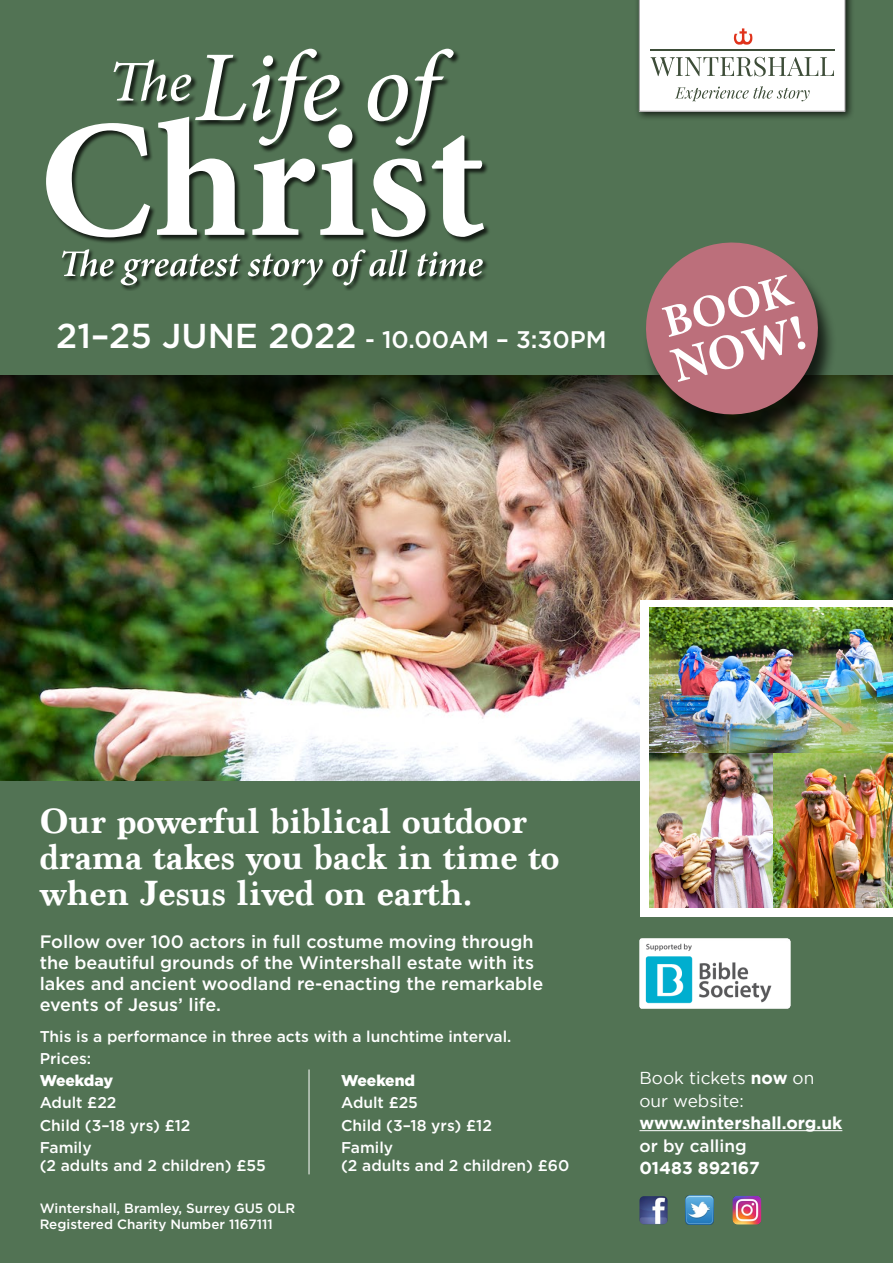
<style>
.page{position:relative;width:893px;height:1263px;background:#fff}
.page>*{position:absolute;margin:0;border:0;box-sizing:border-box;transform-origin:0 0}
.t1{font:700 49.95px "Minion Pro";color:#fff}
.t2{font:700 45.75px "Minion Pro";color:#fff}
.t3{font:700 36.9px/36px "Marion";color:#fff}
.t4{font:500 24px "Gotham";color:#fff}
.t5{font:500 18px/21px "Gotham";color:#fff}
.t6{font:700 17.25px/22.5px "Gotham";color:#fff}
.t7{font:17.25px/22.5px "Gotham";color:#fff}
.t8{font:500 15.6px/18px "Gotham";color:#fff}
.t9{font:900 15.6px "Gotham";color:#fff}
.t10{font:500 13.5px "Gotham";color:#fff}
.s1{font-size:34.5px}
.s2{font-weight:700}
.s3{font-weight:500}
</style>
<div class="page">
<div style="left:0;top:702px;width:893px;height:561px;background:#527354"></div>
<img style="left:0;top:459px;width:893px;height:321px">
<hr style="left:639px;top:1130px;width:203px;height:1px;background:#fff">
<img style="left:639px;top:1196px;width:29px;height:28px">
<img style="left:685px;top:1196px;width:29px;height:28px">
<img style="left:733px;top:1196px;width:28px;height:28px">
<img style="left:640px;top:938px;width:151px;height:70px">
<img style="left:0;top:374px;width:893px;height:85px">
<div style="left:640px;top:600px;width:253px;height:316px;background:#fff"></div>
<div style="left:0;top:0;width:893px;height:374px;background:#527354"></div>
<div style="left:634px;top:0;width:220px;height:121px;background:#000;opacity:.75"></div>
<svg style="left:639px;top:0;width:206px;height:112px;background:#f1f1ef"></svg>
<hr style="left:650px;top:49px;width:184px;height:1px;background:#3d4d38">
<div style="left:46px;top:117px;width:445px;height:128px;background:#000;opacity:.75"></div>
<svg style="left:46px;top:117px;width:438px;height:120px"></svg>
<div style="left:195px;top:49px;width:265px;height:104px;background:#000;opacity:.75"></div>
<svg style="left:114px;top:49px;width:340px;height:97px"></svg>
<div style="left:61px;top:249px;width:428px;height:42px;background:#000;opacity:.75"></div>
<svg style="left:62px;top:249px;width:421px;height:36px"></svg>
<div style="left:643px;top:247px;width:195px;height:195px;background:#000;opacity:.75"></div>
<svg style="left:637px;top:242px;width:190px;height:182px;background:#926564"></svg>
<hr style="left:309px;top:1069px;width:1px;height:105px;background:#fff">
<img style="left:649px;top:608px;width:244px;height:299px">
<p class="t4" style="left:56px;top:324px;width:552px"><span class="s1">21–25 JUNE 2022</span> - 10.00AM – 3:30PM</p>
<p class="t2" style="left:655px;top:292px;width:133px;rotate:-15deg">BOOK</p>
<p class="t1" style="left:664px;top:333px;width:138px;rotate:-15deg">NOW!</p>
<p class="t3" style="left:40px;top:803px;width:521px">Our powerful biblical outdoor drama takes you back in time to when Jesus lived on earth.</p>
<p class="t5" style="left:40px;top:931px;width:505px">Follow over 100 actors in full costume moving through the beautiful grounds of the Wintershall estate with its lakes and ancient woodland re-enacting the remarkable events of Jesus’ life.</p>
<p class="t8" style="left:40px;top:1027px;width:473px">This is a performance in three acts with a lunchtime interval.</p>
<p class="t8" style="left:40px;top:1049px;width:53px">Prices:</p>
<p class="t9" style="left:40px;top:1070px;width:75px">Weekday</p>
<p class="t8" style="left:40px;top:1093px;width:78px">Adult £22</p>
<p class="t8" style="left:40px;top:1116px;width:152px">Child (3–18 yrs) £12</p>
<p class="t8" style="left:40px;top:1138px;width:228px">Family<br>(2 adults and 2 children) £55</p>
<p class="t10" style="left:40px;top:1199px;width:257px">Wintershall, Bramley, Surrey GU5 0LR</p>
<p class="t10" style="left:40px;top:1216px;width:235px">Registered Charity Number 1167111</p>
<p class="t9" style="left:341px;top:1070px;width:76px">Weekend</p>
<p class="t8" style="left:341px;top:1094px;width:78px">Adult £25</p>
<p class="t8" style="left:341px;top:1116px;width:152px">Child (3–18 yrs) £12</p>
<p class="t8" style="left:341px;top:1138px;width:230px">Family<br>(2 adults and 2 children) £60</p>
<p class="t7" style="left:639px;top:1067px;width:176px">Book tickets <span class="s2">now</span> on our website:</p>
<p class="t6" style="left:639px;top:1112px;width:204px">www.wintershall.org.uk <span class="s3">or by calling<br></span>01483 892167</p>
</div>
